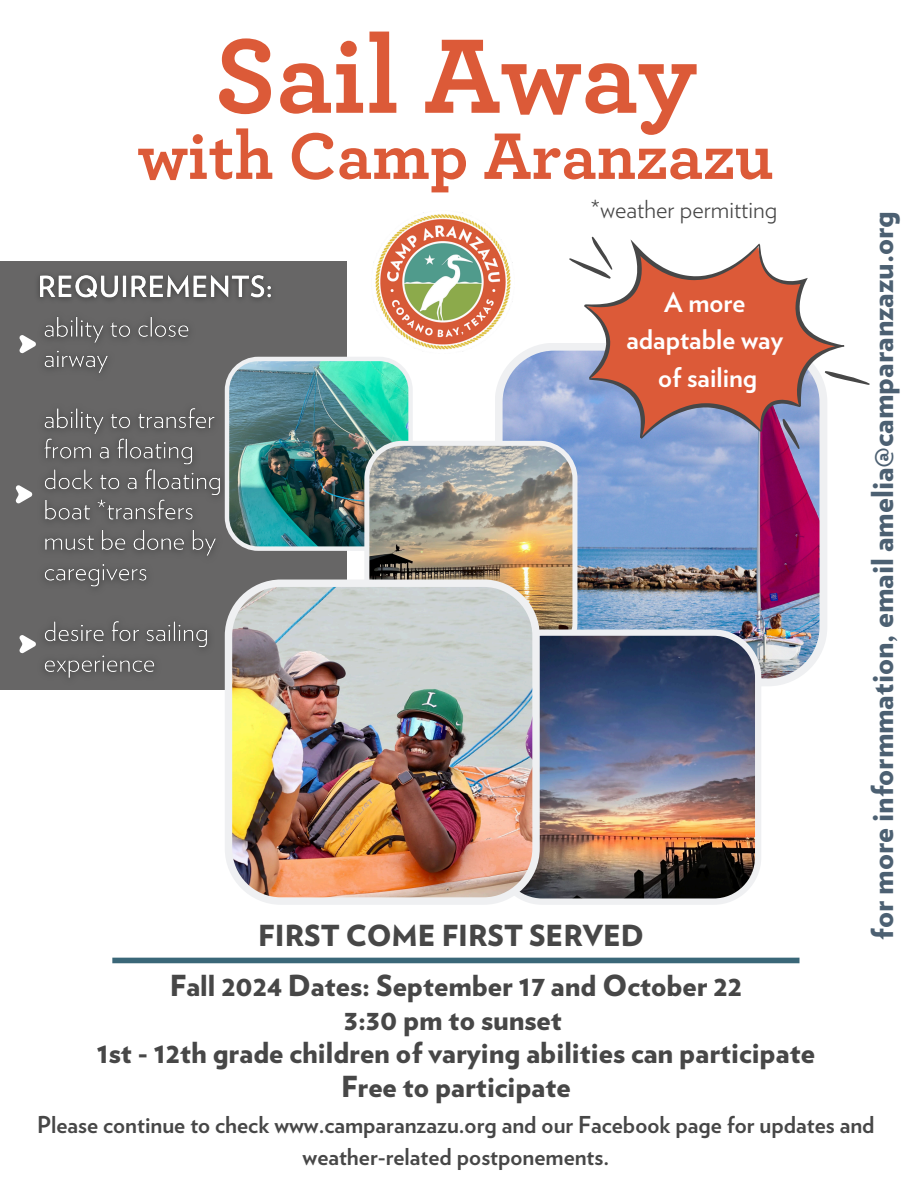
<style>
.page{position:relative;width:918px;height:1188px;background:#fff}
.page>*{position:absolute;margin:0;border:0;box-sizing:border-box;transform-origin:0 0}
.t1{font:700 111px "Archer";color:#dc5a38}
.t2{font:700 69px "Archer";color:#dc5a38}
.t3{font:900 30.3px "Verlag";color:#4c6072}
.t4{font:900 28.95px/33.8px "Verlag";color:#474747;text-align:center}
.t5{font:700 27px/37.5px "Verlag";color:#fff;text-align:center}
.t6{font:300 24.75px "Verlag";color:#474747}
.t7{font:700 23.25px/31.5px "Verlag";color:#474747;text-align:center}
</style>
<div class="page">
<div style="left:0;top:261px;width:347px;height:429px;background:#676666"></div>
<svg style="left:20px;top:335px;width:13px;height:18px"></svg>
<img style="left:33px;top:317px;width:192px;height:373px">
<img style="left:38px;top:274px;width:234px;height:26px">
<svg style="left:16px;top:485px;width:16px;height:18px"></svg>
<svg style="left:20px;top:635px;width:16px;height:18px"></svg>
<img style="left:495px;top:343px;width:332px;height:343px">
<img style="left:225px;top:357px;width:188px;height:194px">
<img style="left:364px;top:441px;width:213px;height:189px">
<img style="left:540px;top:630px;width:221px;height:275px">
<img style="left:225px;top:580px;width:315px;height:325px">
<img style="left:375px;top:212px;width:139px;height:141px">
<svg style="left:584px;top:239px;width:260px;height:200px;fill:#dc5a3a"></svg>
<svg style="left:569px;top:237px;width:43px;height:42px"></svg>
<svg style="left:825px;top:371px;width:45px;height:14px"></svg>
<svg style="left:782px;top:419px;width:18px;height:30px"></svg>
<div style="left:112px;top:958px;width:688px;height:5px;background:#3a6778"></div>
<p class="t1" style="left:215px;top:6px;width:484px">Sail Away</p>
<p class="t2" style="left:138px;top:113px;width:638px">with Camp Aranzazu</p>
<p class="t6" style="left:591px;top:194px;width:188px">*weather permitting</p>
<p class="t3" style="left:864px;top:940px;width:730px;rotate:-90deg">for more informmation, email amelia@camparanzazu.org</p>
<p class="t5" style="left:627px;top:283px;width:158px">A more adaptable way of sailing</p>
<p class="t4" style="left:258px;top:919px;width:387px">FIRST COME FIRST SERVED</p>
<p class="t4" style="left:97px;top:969px;width:720px">Fall 2024 Dates: September 17 and October 22<br>3:30 pm to sunset<br>1st - 12th grade children of varying abilities can participate Free to participate</p>
<p class="t7" style="left:37px;top:1109px;width:839px">Please continue to check www.camparanzazu.org and our Facebook page for updates and weather-related postponements.</p>
</div>
